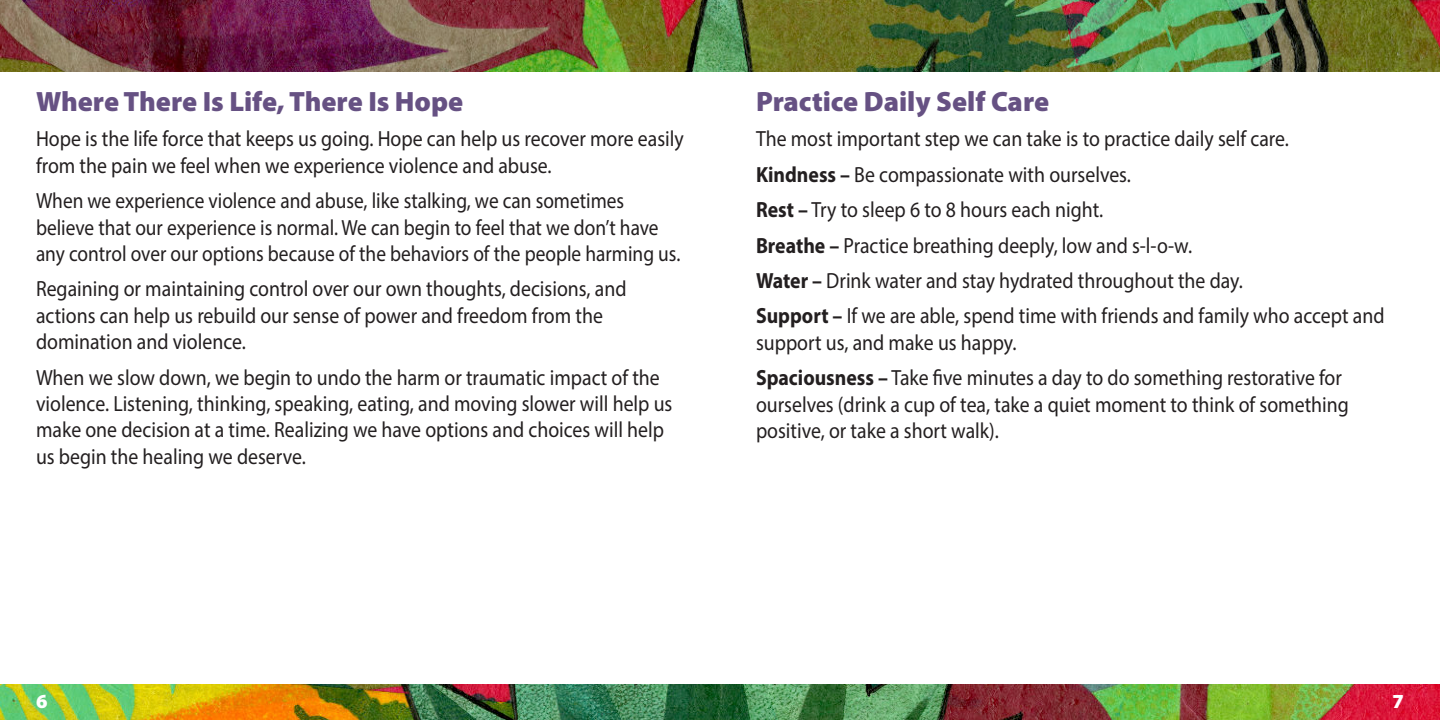
<style>
.page{position:relative;width:1440px;height:720px;background:#fff}
.page>*{position:absolute;margin:0;border:0;box-sizing:border-box;transform-origin:0 0}
.t1{font:900 28px "Myriad Pro";color:#665183}
.t2{font:22px/26.4px "Myriad Pro";color:#231f20;scale:.9 1}
.t3{font:22px/26.4px "Myriad Pro";color:#231f20;scale:.88 1}
.t4{font:900 20px "Myriad Pro";color:#fff}
.s1{font-weight:700}
</style>
<div class="page">
<img style="left:0;top:0;width:1440px;height:72px">
<img style="left:0;top:684px;width:1440px;height:36px">
<p class="t1" style="left:36px;top:91px;width:429px">Where There Is Life, There Is Hope</p>
<p class="t2" style="left:36px;top:128px;width:721px">Hope is the life force that keeps us going. Hope can help us recover more easily from the pain we feel when we experience violence and abuse.</p>
<p class="t3" style="left:36px;top:190px;width:734px">When we experience violence and abuse, like stalking, we can sometimes believe that our experience is normal. We can begin to feel that we don’t have any control over our options because of the behaviors of the people harming us.</p>
<p class="t2" style="left:36px;top:278px;width:658px">Regaining or maintaining control over our own thoughts, decisions, and actions can help us rebuild our sense of power and freedom from the domination and violence.</p>
<p class="t2" style="left:36px;top:366px;width:709px">When we slow down, we begin to undo the harm or traumatic impact of the violence. Listening, thinking, speaking, eating, and moving slower will help us make one decision at a time. Realizing we have options and choices will help us begin the healing we deserve.</p>
<p class="t1" style="left:756px;top:91px;width:295px">Practice Daily Self Care</p>
<p class="t2" style="left:756px;top:123px;width:700px;line-height:35.4px">The most important step we can take is to practice daily self care.<br><span class="s1">Kindness –</span> Be compassionate with ourselves.<br><span class="s1">Rest –</span> Try to sleep 6 to 8 hours each night.<br><span class="s1">Breathe –</span> Practice breathing deeply, low and s-l-o-w.<br><span class="s1">Water –</span> Drink water and stay hydrated throughout the day.<br><span class="s1">Support –</span> If we are able, spend time with friends and family who accept and</p>
<p class="t2" style="left:756px;top:327px;width:653px;line-height:35.4px">support us, and make us happy.<br><span class="s1">Spaciousness –</span> Take five minutes a day to do something restorative for</p>
<p class="t2" style="left:756px;top:393px;width:660px">ourselves (drink a cup of tea, take a quiet moment to think of something positive, or take a short walk).</p>
<p class="t4" style="left:36px;top:694px;width:13px">6</p>
<p class="t4" style="left:1393px;top:694px;width:13px">7</p>
</div>
